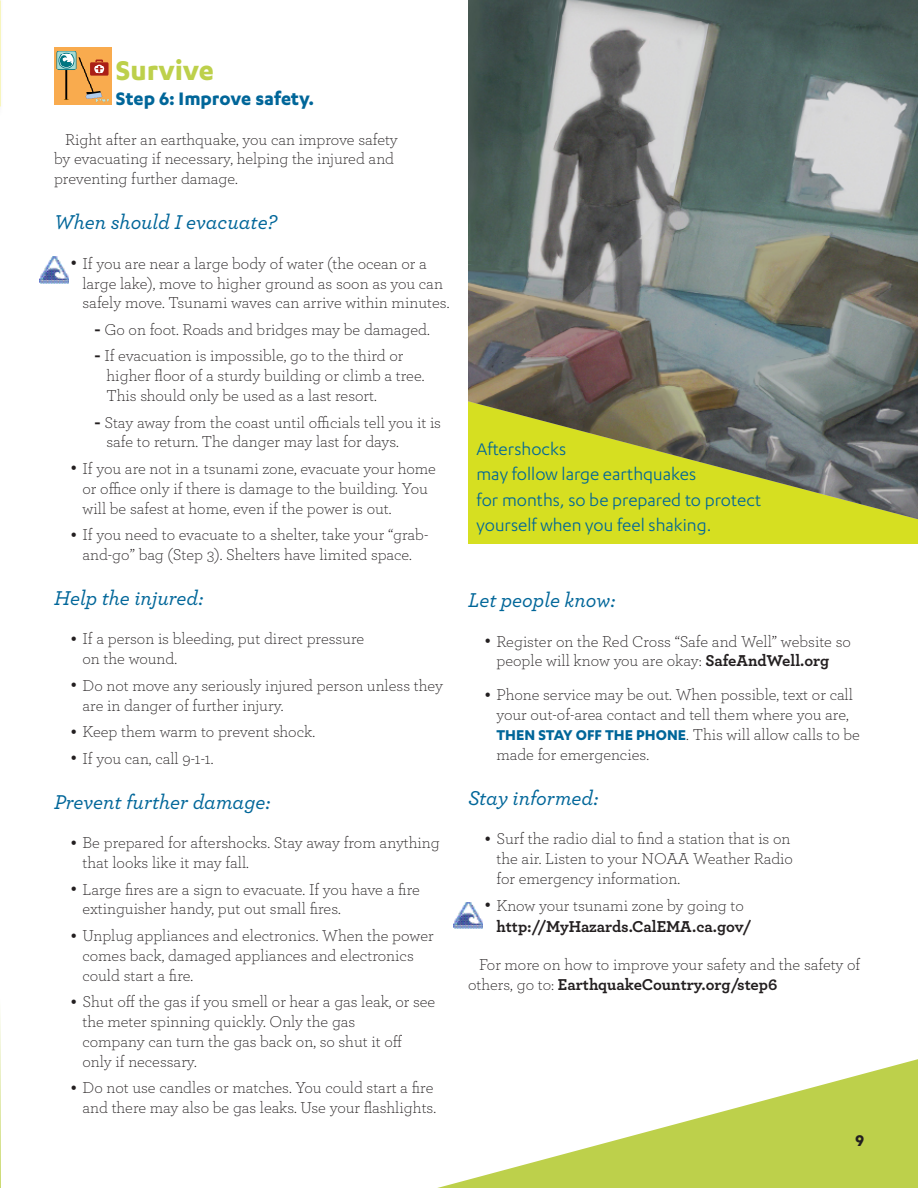
<style>
.page{position:relative;width:918px;height:1188px;background:#fff}
.page>*{position:absolute;margin:0;border:0;box-sizing:border-box;transform-origin:0 0}
.t1{font:700 31.5px "Karbon";letter-spacing:-.005em;color:#bdd04b}
.t2{font:italic 500 21px "Archer Pro";color:#069}
.t3{font:700 21px "Karbon";color:#069}
.t4{font:19.5px/25.5px "Karbon";color:#069}
.t5{font:700 18px "Karbon";color:#231f20}
.t6{font:300 16.5px/19.8px "Archer Pro";color:#231f20}
.t7{font:700 16.5px/21.3px "Archer Pro";letter-spacing:-.005em;color:#231f20}
.s1{font-size:27px}
.s2{font-weight:700}
.s3{font-family:"Karbon";font-weight:700;color:#069}
.s4{font-weight:300;font-size:27px}
.s5{font-weight:300}
</style>
<div class="page">
<div style="left:468px;top:341px;width:450px;height:203px;background:#d6df21"></div>
<svg style="left:0;top:1012px;width:1px;height:176px"></svg>
<svg style="left:437px;top:1059px;width:481px;height:129px"></svg>
<img style="left:468px;top:0;width:450px;height:519px">
<img style="left:39px;top:257px;width:30px;height:26px">
<img style="left:453px;top:902px;width:30px;height:27px">
<img style="left:54px;top:47px;width:57px;height:58px">
<h1 class="t1" style="left:116px;top:52px;width:100px">Survive</h1>
<p class="t3" style="left:116px;top:87px;width:200px">Step 6: Improve safety.</p>
<p class="t6" style="left:54px;top:128px;width:345px;text-indent:11px">Right after an earthquake, you can improve safety by evacuating if necessary, helping the injured and preventing further damage.</p>
<p class="t2" style="left:54px;top:207px;width:224px">When should I evacuate?</p>
<p class="t6" style="left:83px;top:253px;width:368px;text-indent:-12px"><span class="s1">•</span> If you are near a large body of water (the ocean or a large lake), move to higher ground as soon as you can safely move. Tsunami waves can arrive within minutes.</p>
<p class="t6" style="left:94px;top:319px;width:337px"><span class="s2">-</span> Go on foot. Roads and bridges may be damaged.</p>
<p class="t6" style="left:106px;top:345px;width:319px;text-indent:-12px"><span class="s2">-</span> If evacuation is impossible, go to the third or higher floor of a sturdy building or climb a tree.<br>This should only be used as a last resort.</p>
<p class="t6" style="left:106px;top:412px;width:336px;text-indent:-12px"><span class="s2">-</span> Stay away from the coast until officials tell you it is safe to return. The danger may last for days.</p>
<p class="t6" style="left:83px;top:458px;width:355px;text-indent:-12px"><span class="s1">•</span> If you are not in a tsunami zone, evacuate your home or office only if there is damage to the building. You will be safest at home, even if the power is out.</p>
<p class="t6" style="left:70px;top:524px;width:359px;text-align:center"><span class="s1">•</span> If you need to evacuate to a shelter, take your “grab&shy;and-go” bag (Step 3). Shelters have limited space.</p>
<p class="t2" style="left:54px;top:582px;width:151px">Help the injured:</p>
<p class="t6" style="left:83px;top:628px;width:283px;text-indent:-12px"><span class="s1">•</span> If a person is bleeding, put direct pressure on the wound.</p>
<p class="t6" style="left:83px;top:675px;width:362px;text-indent:-12px"><span class="s1">•</span> Do not move any seriously injured person unless they are in danger of further injury.</p>
<p class="t6" style="left:70px;top:721px;width:246px"><span class="s1">•</span> Keep them warm to prevent shock.</p>
<p class="t6" style="left:70px;top:748px;width:145px"><span class="s1">•</span> If you can, call 9-1-1.</p>
<p class="t2" style="left:54px;top:786px;width:218px">Prevent further damage:</p>
<p class="t6" style="left:83px;top:832px;width:359px;text-indent:-12px"><span class="s1">•</span> Be prepared for aftershocks. Stay away from anything that looks like it may fall.</p>
<p class="t6" style="left:83px;top:879px;width:339px;text-indent:-12px"><span class="s1">•</span> Large fires are a sign to evacuate. If you have a fire extinguisher handy, put out small fires.</p>
<p class="t6" style="left:83px;top:925px;width:353px;text-indent:-12px"><span class="s1">•</span> Unplug appliances and electronics. When the power comes back, damaged appliances and electronics could start a fire.</p>
<p class="t6" style="left:83px;top:991px;width:354px;text-indent:-12px"><span class="s1">•</span> Shut off the gas if you smell or hear a gas leak, or see the meter spinning quickly. Only the gas<br>company can turn the gas back on, so shut it off only if necessary.</p>
<p class="t6" style="left:70px;top:1077px;width:367px;text-align:right"><span class="s1">•</span> Do not use candles or matches. You could start a fire and there may also be gas leaks. Use your flashlights.</p>
<p class="t4" style="left:476px;top:435px;width:286px">Aftershocks<br>may follow large earthquakes<br>for months, so be prepared to protect yourself when you feel shaking.</p>
<p class="t2" style="left:468px;top:585px;width:149px">Let people know:</p>
<p class="t6" style="left:484px;top:631px;width:368px;text-align:center"><span class="s1">•</span> Register on the Red Cross “Safe and Well” website so people will know you are okay: <span class="s2">SafeAndWell.org</span></p>
<p class="t6" style="left:497px;top:684px;width:365px;text-indent:-12px"><span class="s1">•</span> Phone service may be out. When possible, text or call your out-of-area contact and tell them where you are, <span class="s3">THEN STAY OFF THE PHONE</span>. This will allow calls to be made for emergencies.</p>
<p class="t2" style="left:468px;top:782px;width:132px">Stay informed:</p>
<p class="t6" style="left:497px;top:828px;width:298px;text-indent:-12px"><span class="s1">•</span> Surf the radio dial to find a station that is on the air. Listen to your NOAA Weather Radio for emergency information.</p>
<p class="t7" style="left:497px;top:894px;width:256px;text-indent:-12px"><span class="s4">•</span> <span class="s5">Know your tsunami zone by going to </span>http://MyHazards.CalEMA.ca.gov/</p>
<p class="t6" style="left:468px;top:954px;width:394px;text-indent:11px">For more on how to improve your safety and the safety of others, go to: <span class="s2">EarthquakeCountry.org/step6</span></p>
<p class="t5" style="left:855px;top:1131px;width:10px">9</p>
</div>
